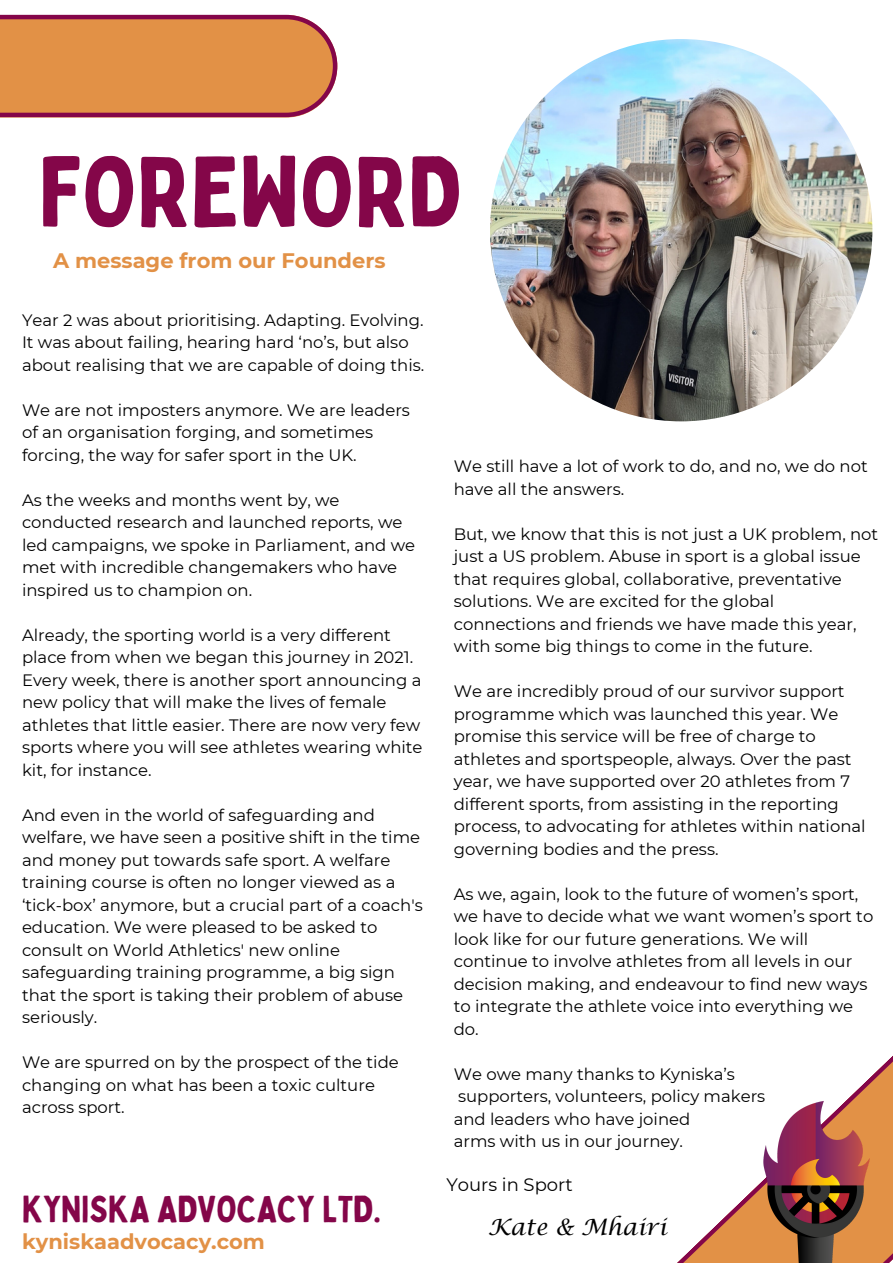
<style>
.page{position:relative;width:893px;height:1264px;background:#fff}
.page>*{position:absolute;margin:0;border:0;box-sizing:border-box;transform-origin:0 0}
.t1{font:97.8px "Bobby Jones";color:#840649}
.t2{font:36.9px "Bobby Jones";color:#840649}
.t3{font:22.5px "Lucida Calligraphy";color:#000}
.t4{font:700 21px "Montserrat";color:#e29146}
.t5{font:18px "Montserrat";color:#000}
.t6{font:16.5px/22.5px "Montserrat";color:#000}
</style>
<div class="page">
<svg style="left:678px;top:1056px;width:214px;height:206px"></svg>
<svg style="left:0;top:15px;width:337px;height:103px;background:#da884c"></svg>
<img style="left:720px;top:1088px;width:166px;height:174px">
<img style="left:490px;top:39px;width:382px;height:382px;border-radius:50%">
<p class="t1" style="left:39px;top:130px;width:423px">FOREWORD</p>
<p class="t4" style="left:53px;top:248px;width:334px">A message from our Founders</p>
<p class="t6" style="left:22px;top:308px;width:404px">Year 2 was about prioritising. Adapting. Evolving.<br>It was about failing, hearing hard ‘no’s, but also about realising that we are capable of doing this.</p>
<p class="t6" style="left:22px;top:398px;width:389px">We are not imposters anymore. We are leaders of an organisation forging, and sometimes forcing, the way for safer sport in the UK.</p>
<p class="t6" style="left:22px;top:488px;width:394px">As the weeks and months went by, we conducted research and launched reports, we led campaigns, we spoke in Parliament, and we met with incredible changemakers who have inspired us to champion on.</p>
<p class="t6" style="left:22px;top:623px;width:402px">Already, the sporting world is a very different place from when we began this journey in 2021.<br>Every week, there is another sport announcing a new policy that will make the lives of female athletes that little easier. There are now very few sports where you will see athletes wearing white kit, for instance.</p>
<p class="t6" style="left:22px;top:803px;width:402px">And even in the world of safeguarding and welfare, we have seen a positive shift in the time and money put towards safe sport. A welfare training course is often no longer viewed as a ‘tick-box’ anymore, but a crucial part of a coach's education. We were pleased to be asked to consult on World Athletics' new online safeguarding training programme, a big sign that the sport is taking their problem of abuse seriously.</p>
<p class="t6" style="left:22px;top:1050px;width:378px">We are spurred on by the prospect of the tide changing on what has been a toxic culture across sport.</p>
<p class="t2" style="left:22px;top:1185px;width:360px">KYNISKA ADVOCACY LTD.</p>
<p class="t4" style="left:22px;top:1228px;width:244px">kyniskaadvocacy.com</p>
<p class="t6" style="left:453px;top:455px;width:415px">We still have a lot of work to do, and no, we do not have all the answers.</p>
<p class="t6" style="left:453px;top:522px;width:426px">But, we know that this is not just a UK problem, not just a US problem. Abuse in sport is a global issue that requires global, collaborative, preventative solutions. We are excited for the global connections and friends we have made this year, with some big things to come in the future.</p>
<p class="t6" style="left:453px;top:680px;width:413px">We are incredibly proud of our survivor support programme which was launched this year. We promise this service will be free of charge to athletes and sportspeople, always. Over the past year, we have supported over 20 athletes from 7 different sports, from assisting in the reporting process, to advocating for athletes within national governing bodies and the press.</p>
<p class="t6" style="left:453px;top:882px;width:421px">As we, again, look to the future of women’s sport, we have to decide what we want women’s sport to look like for our future generations. We will continue to involve athletes from all levels in our decision making, and endeavour to find new ways to integrate the athlete voice into everything we do.</p>
<p class="t6" style="left:453px;top:1062px;width:283px">We owe many thanks to Kyniska’s</p>
<p class="t6" style="left:458px;top:1084px;width:309px">supporters, volunteers, policy makers</p>
<p class="t6" style="left:453px;top:1107px;width:238px">and leaders who have joined</p>
<p class="t6" style="left:453px;top:1129px;width:231px">arms with us in our journey.</p>
<p class="t5" style="left:446px;top:1173px;width:128px">Yours in Sport</p>
<p class="t3" style="left:488px;top:1214px;width:180px">Kate &amp; Mhairi</p>
</div>
